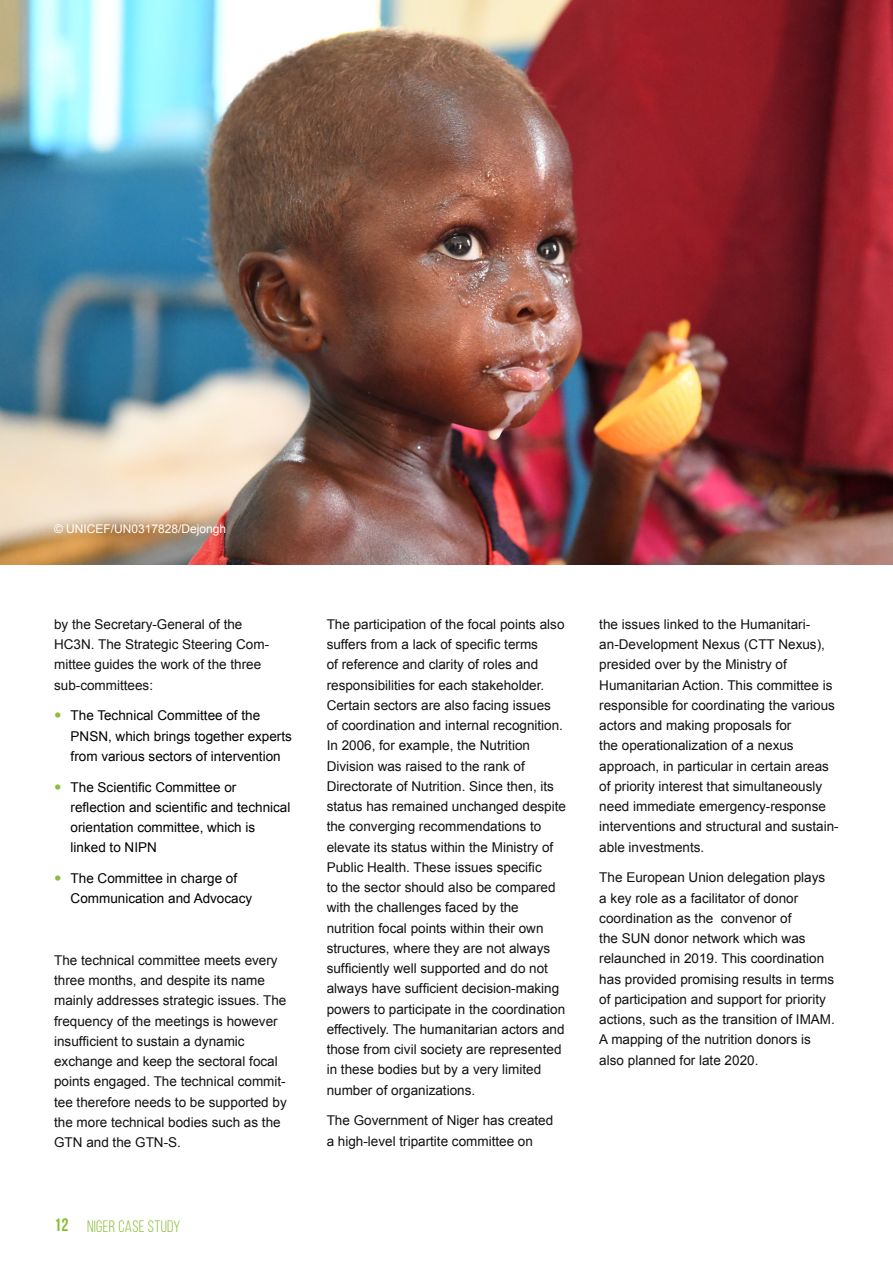
<style>
.page{position:relative;width:893px;height:1263px;background:#fff}
.page>*{position:absolute;margin:0;border:0;box-sizing:border-box;transform-origin:0 0}
.t1{font:16.5px "Bebas Neue";letter-spacing:.02em;color:#8bbc3b}
.t2{font:13.5px/20.2px "Arial";color:#121111}
.t3{font:13.5px/20.2px "Arial";color:#000}
.t4{font:12px "Arial";color:#fff}
.s1{font-weight:700;font-size:18px}
</style>
<div class="page">
<img style="left:0;top:0;width:893px;height:565px">
<p class="t4" style="left:54px;top:521px;width:174px">© UNICEF/UN0317828/Dejongh</p>
<p class="t2" style="left:54px;top:614px;width:217px">by the Secretary-General of the<br>HC3N. The Strategic Steering Com&shy;mittee guides the work of the three sub-committees:</p>
<p class="t3" style="left:71px;top:705px;width:223px">The Technical Committee of the<br>PNSN, which brings together experts from various sectors of intervention</p>
<p class="t3" style="left:71px;top:777px;width:221px">The Scientific Committee or reflection and scientific and technical orientation committee, which is linked to NIPN</p>
<p class="t3" style="left:71px;top:868px;width:183px">The Committee in charge of<br>Communication and Advocacy</p>
<p class="t2" style="left:54px;top:950px;width:234px">The technical committee meets every three months, and despite its name mainly addresses strategic issues. The frequency of the meetings is however insufficient to sustain a dynamic exchange and keep the sectoral focal points engaged. The technical commit&shy;tee therefore needs to be supported by the more technical bodies such as the GTN and the GTN-S.</p>
<p class="t1" style="left:54px;top:1217px;width:128px"><span class="s1">12</span> NIGER CASE STUDY</p>
<p class="t2" style="left:327px;top:614px;width:241px">The participation of the focal points also suffers from a lack of specific terms<br>of reference and clarity of roles and responsibilities for each stakeholder.<br>Certain sectors are also facing issues<br>of coordination and internal recognition.<br>In 2006, for example, the Nutrition Division was raised to the rank of Directorate of Nutrition. Since then, its status has remained unchanged despite the converging recommendations to elevate its status within the Ministry of Public Health. These issues specific<br>to the sector should also be compared with the challenges faced by the nutrition focal points within their own structures, where they are not always sufficiently well supported and do not always have sufficient decision-making powers to participate in the coordination effectively. The humanitarian actors and those from civil society are represented in these bodies but by a very limited number of organizations.</p>
<p class="t2" style="left:327px;top:1110px;width:228px">The Government of Niger has created a high-level tripartite committee on</p>
<p class="t2" style="left:599px;top:614px;width:241px">the issues linked to the Humanitari&shy;an-Development Nexus (CTT Nexus), presided over by the Ministry of Humanitarian Action. This committee is responsible for coordinating the various actors and making proposals for<br>the operationalization of a nexus approach, in particular in certain areas of priority interest that simultaneously need immediate emergency-response interventions and structural and sustain&shy;able investments.</p>
<p class="t2" style="left:599px;top:867px;width:237px">The European Union delegation plays a key role as a facilitator of donor coordination as the convenor of<br>the SUN donor network which was relaunched in 2019. This coordination has provided promising results in terms of participation and support for priority actions, such as the transition of IMAM.<br>A mapping of the nutrition donors is also planned for late 2020.</p>
</div>
